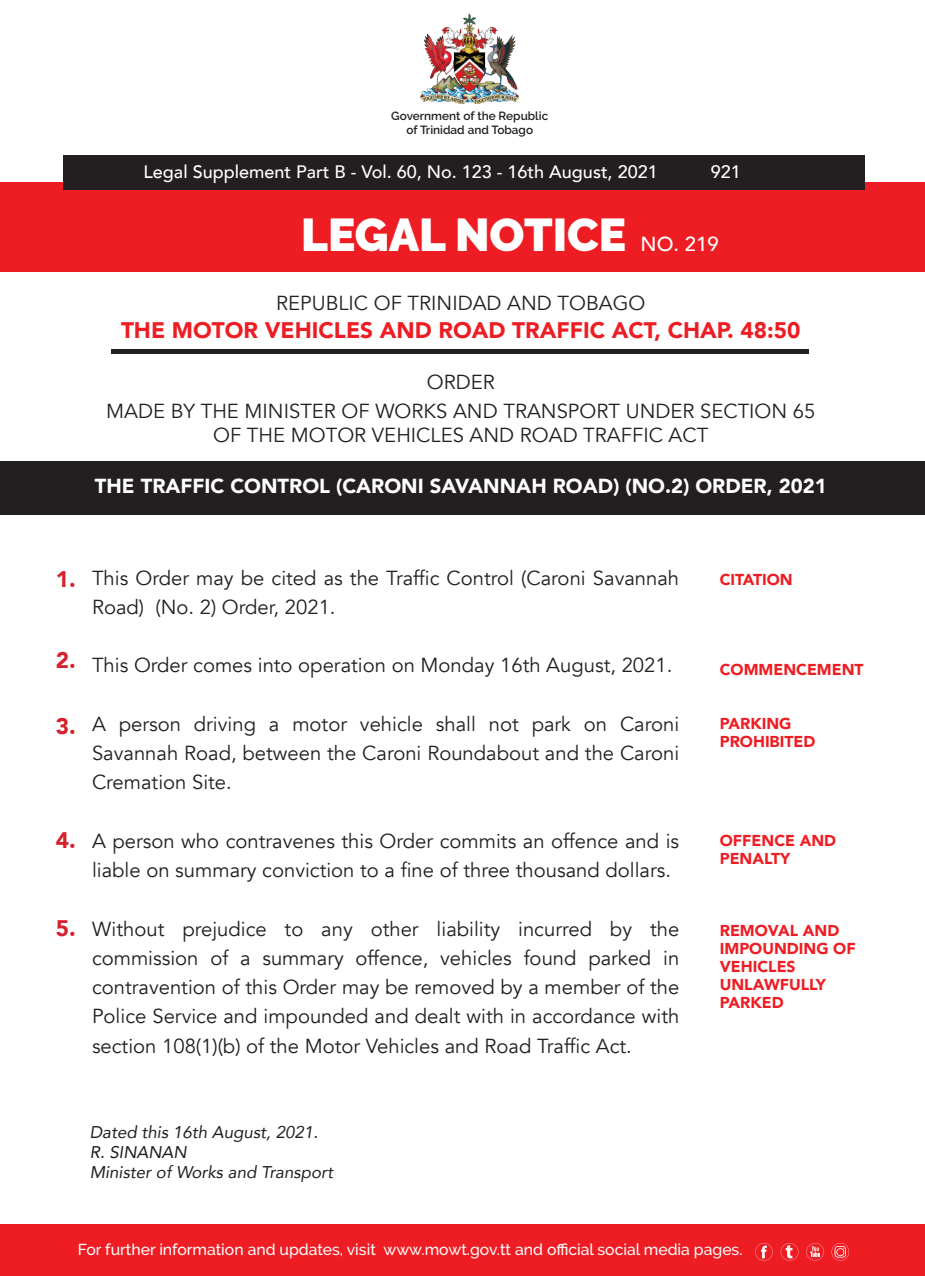
<style>
.page{position:relative;width:925px;height:1276px;background:#fff}
.page>*{position:absolute;margin:0;border:0;box-sizing:border-box;transform-origin:0 0}
.t1{font:900 45.9px "Raleway";color:#fff}
.t2{font:900 22.5px "Avenir";color:#ee1d23}
.t3{font:900 22.5px "Avenir";color:#d5222c}
.t4{font:20.25px/29.2px "Avenir";color:#231f20}
.t5{font:900 20.25px "Avenir";color:#fff}
.t6{font:500 20.25px "Avenir";color:#fff}
.t7{font:500 18px "Avenir";color:#fff}
.t8{font:italic 16.88px/20.2px "Avenir";color:#231f20}
.t9{font:900 15.75px/18px "Avenir";color:#ee1d23}
.t10{font:500 15.75px "Raleway";color:#fff}
.t11{font:600 11.7px/14.2px "Raleway";color:#231f20;text-align:center}
</style>
<div class="page">
<div style="left:111px;top:349px;width:697px;height:5px;background:#231f20"></div>
<div style="left:0;top:461px;width:925px;height:53px;background:#231f20"></div>
<div style="left:0;top:182px;width:925px;height:89px;background:#ee1d23"></div>
<div style="left:63px;top:156px;width:801px;height:34px;background:#231f20"></div>
<img style="left:421px;top:14px;width:98px;height:90px">
<div style="left:0;top:1225px;width:925px;height:51px;background:#ee1d23"></div>
<svg style="left:781px;top:1243px;width:17px;height:17px"></svg>
<svg style="left:806px;top:1243px;width:18px;height:17px"></svg>
<svg style="left:831px;top:1243px;width:18px;height:17px"></svg>
<svg style="left:755px;top:1243px;width:18px;height:17px"></svg>
<p class="t11" style="left:391px;top:109px;width:158px">Government of the Republic of Trinidad and Tobago</p>
<p class="t7" style="left:144px;top:156px;width:515px">Legal Supplement Part B - Vol. 60, No. 123 - 16th August, 2021</p>
<p class="t7" style="left:711px;top:156px;width:32px">921</p>
<h1 class="t1" style="left:301px;top:208px;width:327px">LEGAL NOTICE</h1>
<p class="t6" style="left:640px;top:226px;width:80px">NO. 219</p>
<p class="t4" style="left:276px;top:289px;width:371px">REPUBLIC OF TRINIDAD AND TOBAGO</p>
<p class="t2" style="left:121px;top:310px;width:681px">THE MOTOR VEHICLES AND ROAD TRAFFIC ACT, CHAP. 48:50</p>
<p class="t4" style="left:106px;top:368px;width:711px;text-align:center">ORDER<br>MADE BY THE MINISTER OF WORKS AND TRANSPORT UNDER SECTION 65</p>
<p class="t4" style="left:213px;top:421px;width:497px">OF THE MOTOR VEHICLES AND ROAD TRAFFIC ACT</p>
<p class="t5" style="left:95px;top:469px;width:733px">THE TRAFFIC CONTROL (CARONI SAVANNAH ROAD) (NO.2) ORDER, 2021</p>
<p class="t3" style="left:56px;top:560px;width:21px">1.</p>
<p class="t3" style="left:56px;top:641px;width:21px">2.</p>
<p class="t3" style="left:56px;top:706px;width:21px">3.</p>
<p class="t4" style="left:92px;top:563px;width:589px">This Order may be cited as the Traffic Control (Caroni Savannah<br>Road) (No. 2) Order, 2021.</p>
<p class="t4" style="left:92px;top:651px;width:582px">This Order comes into operation on Monday 16th August, 2021.</p>
<p class="t4" style="left:92px;top:709px;width:589px;text-align:justify">A person driving a motor vehicle shall not park on Caroni Savannah Road, between the Caroni Roundabout and the Caroni Cremation Site.</p>
<p class="t9" style="left:720px;top:570px;width:74px">CITATION</p>
<p class="t9" style="left:720px;top:660px;width:145px">COMMENCEMENT</p>
<p class="t9" style="left:720px;top:714px;width:97px">PARKING<br>PROHIBITED</p>
<p class="t3" style="left:56px;top:821px;width:21px">4.</p>
<p class="t3" style="left:56px;top:909px;width:21px">5.</p>
<p class="t4" style="left:92px;top:826px;width:589px">A person who contravenes this Order commits an offence and is liable on summary conviction to a fine of three thousand dollars.</p>
<p class="t4" style="left:92px;top:914px;width:589px;text-align:justify">Without prejudice to any other liability incurred by the commission of a summary offence, vehicles found parked in contravention of this Order may be removed by a member of the Police Service and impounded and dealt with in accordance with section 108(1)(b) of the Motor Vehicles and Road Traffic Act.</p>
<p class="t9" style="left:720px;top:831px;width:118px">OFFENCE AND<br>PENALTY</p>
<p class="t9" style="left:720px;top:921px;width:137px">REMOVAL AND<br>IMPOUNDING OF<br>VEHICLES<br>UNLAWFULLY<br>PARKED</p>
<p class="t8" style="left:90px;top:1121px;width:245px">Dated this 16th August, 2021.<br>R. SINANAN<br>Minister of Works and Transport</p>
<p class="t10" style="left:78px;top:1240px;width:666px">For further information and updates, visit www.mowt.gov.tt and official social media pages.</p>
</div>
